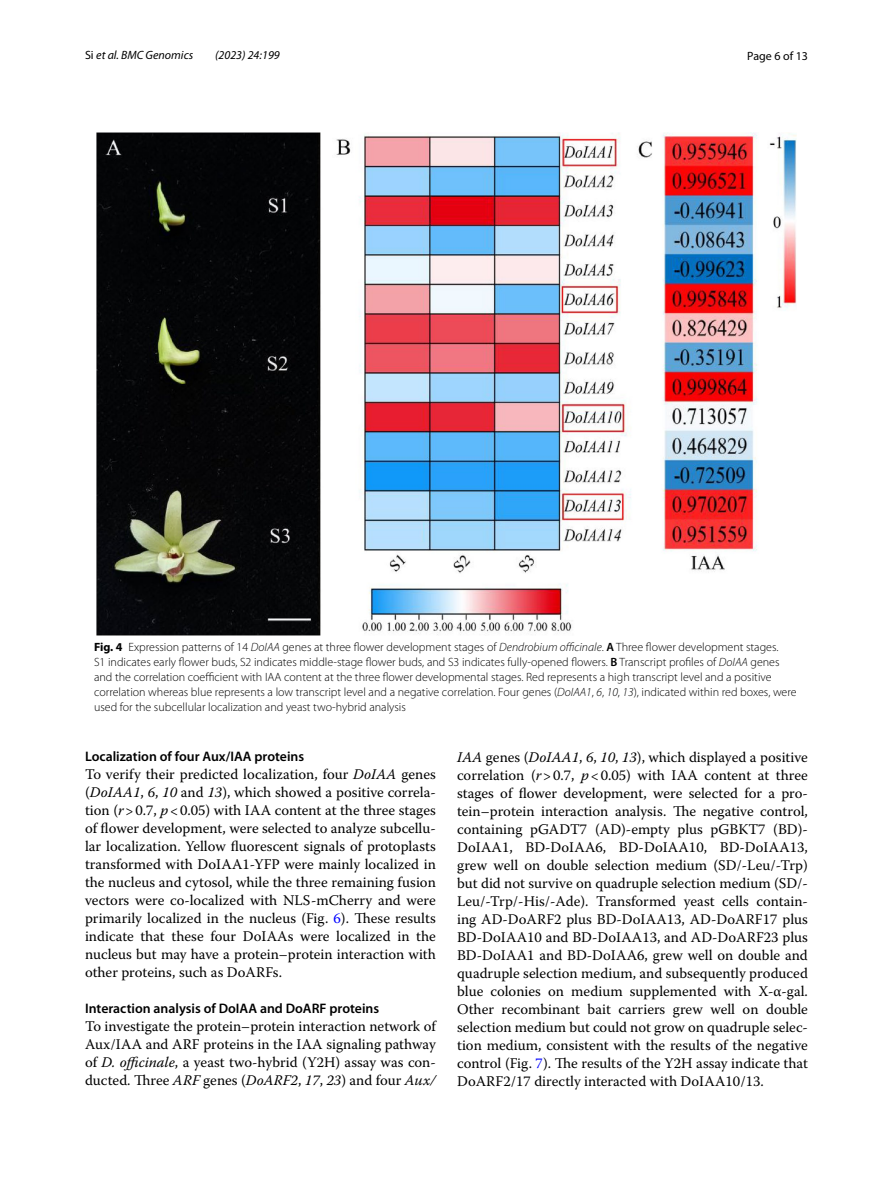
<style>
.page{position:relative;width:893px;height:1187px;background:#fff}
.page>*{position:absolute;margin:0;border:0;box-sizing:border-box;transform-origin:0 0}
.t1{font:14.7px/18px "Warnock Pro";color:#000;text-align:justify}
.t2{font:600 13.8px "Myriad Pro";color:#000}
.t3{font:300 12px/15px "Myriad Pro";color:#000}
.t4{font:italic 12px "Myriad Pro";color:#000}
.t5{font:12px "Myriad Pro";color:#000}
.s1{font-style:normal}
.s2{font-weight:700}
.s3{font-style:italic}
.s4{font-weight:600}
.s5{color:#00f}
</style>
<div class="page">
<img style="left:96px;top:133px;width:701px;height:502px">
<p class="t4" style="left:85px;top:48px;width:110px"><span class="s1">Si</span> et al. BMC Genomics</p>
<p class="t4" style="left:215px;top:48px;width:66px">(2023) 24:199</p>
<p class="t5" style="left:747px;top:48px;width:62px">Page 6 of 13</p>
<p class="t3" style="left:94px;top:639px;width:704px"><span class="s2">Fig. 4</span> Expression patterns of 14 <span class="s3">DoIAA</span> genes at three flower development stages of <span class="s3">Dendrobium officinale</span>. <span class="s4">A</span> Three flower development stages.<br>S1 indicates early flower buds, S2 indicates middle-stage flower buds, and S3 indicates fully-opened flowers. <span class="s4">B</span> Transcript profiles of <span class="s3">DoIAA</span> genes and the correlation coefficient with IAA content at the three flower developmental stages. Red represents a high transcript level and a positive correlation whereas blue represents a low transcript level and a negative correlation. Four genes (<span class="s3">DoIAA1</span>, <span class="s3">6</span>, <span class="s3">10</span>, <span class="s3">13</span>), indicated within red boxes, were used for the subcellular localization and yeast two-hybrid analysis</p>
<p class="t2" style="left:85px;top:747px;width:221px">Localization of four Aux/IAA proteins</p>
<p class="t1" style="left:85px;top:765px;width:352px">To verify their predicted localization, four <span class="s3">DoIAA</span> genes (<span class="s3">DoIAA1</span>, <span class="s3">6</span>, <span class="s3">10</span> and <span class="s3">13</span>), which showed a positive correla&shy;tion (<span class="s3">r</span>&gt;0.7, <span class="s3">p</span>&lt;0.05) with IAA content at the three stages of flower development, were selected to analyze subcellu&shy;lar localization. Yellow fluorescent signals of protoplasts transformed with DoIAA1-YFP were mainly localized in the nucleus and cytosol, while the three remaining fusion vectors were co-localized with NLS-mCherry and were primarily localized in the nucleus (Fig. <span class="s5">6</span>). These results indicate that these four DoIAAs were localized in the nucleus but may have a protein–protein interaction with other proteins, such as DoARFs.</p>
<p class="t2" style="left:85px;top:999px;width:296px">Interaction analysis of DoIAA and DoARF proteins</p>
<p class="t1" style="left:85px;top:1017px;width:352px">To investigate the protein–protein interaction network of Aux/IAA and ARF proteins in the IAA signaling pathway of <span class="s3">D. officinale</span>, a yeast two-hybrid (Y2H) assay was con&shy;ducted. Three <span class="s3">ARF</span> genes (<span class="s3">DoARF2</span>, <span class="s3">17</span>, <span class="s3">23</span>) and four <span class="s3">Aux/</span></p>
<p class="t1" style="left:457px;top:747px;width:352px"><span class="s3">IAA</span> genes (<span class="s3">DoIAA1</span>, <span class="s3">6</span>, <span class="s3">10</span>, <span class="s3">13</span>), which displayed a positive correlation (<span class="s3">r</span>&gt;0.7, <span class="s3">p</span>&lt;0.05) with IAA content at three stages of flower development, were selected for a pro&shy;tein–protein interaction analysis. The negative control, containing pGADT7 (AD)-empty plus pGBKT7 (BD)- DoIAA1, BD-DoIAA6, BD-DoIAA10, BD-DoIAA13, grew well on double selection medium (SD/-Leu/-Trp) but did not survive on quadruple selection medium (SD/- Leu/-Trp/-His/-Ade). Transformed yeast cells contain&shy;ing AD-DoARF2 plus BD-DoIAA13, AD-DoARF17 plus BD-DoIAA10 and BD-DoIAA13, and AD-DoARF23 plus BD-DoIAA1 and BD-DoIAA6, grew well on double and quadruple selection medium, and subsequently produced blue colonies on medium supplemented with X-α-gal.<br>Other recombinant bait carriers grew well on double selection medium but could not grow on quadruple selec&shy;tion medium, consistent with the results of the negative control (Fig. <span class="s5">7</span>). The results of the Y2H assay indicate that DoARF2/17 directly interacted with DoIAA10/13.</p>
</div>
